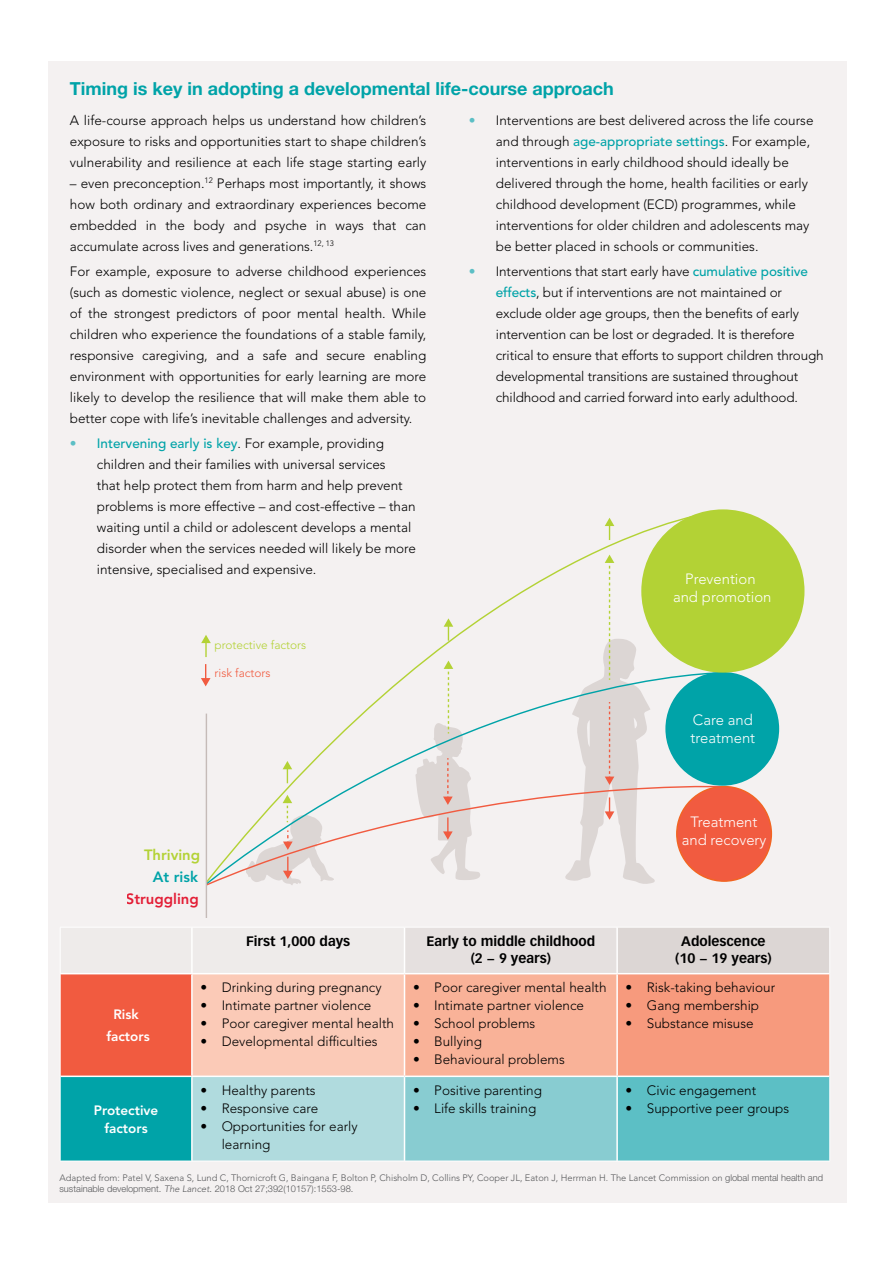
<style>
.page{position:relative;width:893px;height:1263px;background:#fff}
.page>*{position:absolute;margin:0;border:0;box-sizing:border-box;transform-origin:0 0}
.t1{font:700 18px "Helvetica Neue LT Std";color:#00a3a8}
.t2{font:300 14.85px/17.9px "Avenir LT Std";color:#fff;text-align:center}
.t3{font:800 14.85px "Avenir LT Std";color:#e31e36}
.t4{font:800 14.85px "Avenir LT Std";color:#b3d235}
.t5{font:800 14.85px "Avenir LT Std";color:#00a3a8}
.t6{font:300 13.5px/21px "Avenir LT Std";color:#000}
.t7{font:700 13.5px/16.5px "Vectora LH";color:#000;text-align:center}
.t8{font:800 13.5px/22.2px "Avenir LT Std";color:#fff;text-align:center}
.t9{font:300 11.85px "Avenir LT Std";color:#b3d235}
.t10{font:300 11.85px "Avenir LT Std";color:#f15b40}
.t11{font:300 9.3px "Avenir LT Std";color:#58595b}
.t12{font:300 9.3px "Helvetica Neue LT Std";color:#58595b}
.s1{color:#5cbfc5}
.s2{font-weight:500;color:#00a3a8}
.s3{font-family:"Helvetica Neue LT Std"}
.s4{font-family:"Avenir LT Std";font-style:italic}
</style>
<div class="page">
<div style="left:49px;top:61px;width:798px;height:1142px;background:#f4f1f1"></div>
<div style="left:677px;top:786px;width:94px;height:95px;background:#f15b40;border-radius:50%"></div>
<div style="left:666px;top:673px;width:112px;height:112px;background:#00a3a8;border-radius:50%"></div>
<div style="left:642px;top:511px;width:161px;height:160px;background:#b3d235;border-radius:50%"></div>
<svg style="left:205px;top:510px;width:515px;height:268px"></svg>
<svg style="left:205px;top:778px;width:517px;height:109px"></svg>
<svg style="left:283px;top:761px;width:9px;height:22px"></svg>
<svg style="left:444px;top:618px;width:9px;height:23px"></svg>
<svg style="left:605px;top:518px;width:9px;height:22px"></svg>
<svg style="left:565px;top:555px;width:90px;height:329px"></svg>
<svg style="left:415px;top:661px;width:65px;height:219px"></svg>
<svg style="left:246px;top:795px;width:88px;height:90px"></svg>
<hr style="left:206px;top:713px;width:1px;height:205px;background:#c5bbb8">
<svg style="left:201px;top:635px;width:10px;height:22px"></svg>
<svg style="left:201px;top:664px;width:9px;height:22px"></svg>
<div style="left:404px;top:927px;width:213px;height:47px;background:#e5e0df"></div>
<div style="left:617px;top:927px;width:213px;height:47px;background:#dcd6d4"></div>
<div style="left:60px;top:974px;width:132px;height:102px;background:#f15b40"></div>
<div style="left:192px;top:974px;width:212px;height:102px;background:#fbcab7"></div>
<div style="left:404px;top:974px;width:213px;height:102px;background:#f9b298"></div>
<div style="left:617px;top:974px;width:213px;height:102px;background:#f79a7d"></div>
<div style="left:60px;top:1076px;width:132px;height:85px;background:#00a3a8"></div>
<div style="left:192px;top:1076px;width:212px;height:85px;background:#b0dbde"></div>
<div style="left:404px;top:1076px;width:213px;height:85px;background:#88ccd1"></div>
<div style="left:617px;top:1076px;width:213px;height:85px;background:#5cbfc5"></div>
<hr style="left:60px;top:927px;width:132px;height:1px;background:#fff">
<hr style="left:60px;top:927px;width:1px;height:47px;background:#fff">
<hr style="left:192px;top:927px;width:212px;height:1px;background:#fff">
<hr style="left:404px;top:927px;width:213px;height:1px;background:#fff">
<hr style="left:617px;top:927px;width:213px;height:1px;background:#fff">
<hr style="left:829px;top:927px;width:1px;height:47px;background:#fff">
<hr style="left:60px;top:974px;width:1px;height:102px;background:#fff">
<hr style="left:829px;top:974px;width:1px;height:102px;background:#fff">
<hr style="left:60px;top:1076px;width:1px;height:85px;background:#fff">
<hr style="left:829px;top:1076px;width:1px;height:85px;background:#fff">
<hr style="left:60px;top:1161px;width:132px;height:1px;background:#fff">
<hr style="left:192px;top:1161px;width:212px;height:1px;background:#fff">
<hr style="left:404px;top:1161px;width:213px;height:1px;background:#fff">
<hr style="left:617px;top:1161px;width:213px;height:1px;background:#fff">
<hr style="left:191px;top:927px;width:2px;height:46px;background:#fff">
<hr style="left:404px;top:927px;width:1px;height:46px;background:#fff">
<hr style="left:616px;top:927px;width:2px;height:46px;background:#fff">
<hr style="left:60px;top:973px;width:132px;height:1px;background:#fff">
<hr style="left:192px;top:973px;width:212px;height:1px;background:#fff">
<hr style="left:191px;top:974px;width:2px;height:101px;background:#fff">
<hr style="left:404px;top:973px;width:213px;height:1px;background:#fff">
<hr style="left:404px;top:974px;width:1px;height:101px;background:#fff">
<hr style="left:617px;top:973px;width:212px;height:1px;background:#fff">
<hr style="left:616px;top:974px;width:2px;height:101px;background:#fff">
<hr style="left:60px;top:1075px;width:132px;height:2px;background:#fff">
<hr style="left:192px;top:1075px;width:212px;height:2px;background:#fff">
<hr style="left:191px;top:1077px;width:2px;height:84px;background:#fff">
<hr style="left:404px;top:1075px;width:213px;height:2px;background:#fff">
<hr style="left:404px;top:1077px;width:1px;height:84px;background:#fff">
<hr style="left:617px;top:1075px;width:212px;height:2px;background:#fff">
<hr style="left:616px;top:1077px;width:2px;height:84px;background:#fff">
<h1 class="t1" style="left:70px;top:78px;width:545px">Timing is key in adopting a developmental life-course approach</h1>
<p class="t6" style="left:70px;top:109px;width:358px;text-align:justify">A life-course approach helps us understand how children’s exposure to risks and opportunities start to shape children’s vulnerability and resilience at each life stage starting early</p>
<p class="t6" style="left:70px;top:172px;width:358px;text-align:justify">– even preconception.<sup>12</sup> Perhaps most importantly, it shows how both ordinary and extraordinary experiences become embedded in the body and psyche in ways that can accumulate across lives and generations.<sup>12,</sup> <sup>13</sup></p>
<p class="t6" style="left:70px;top:261px;width:358px;text-align:justify">For example, exposure to adverse childhood experiences (such as domestic violence, neglect or sexual abuse) is one of the strongest predictors of poor mental health. While children who experience the foundations of a stable family, responsive caregiving, and a safe and secure enabling environment with opportunities for early learning are more likely to develop the resilience that will make them able to better cope with life’s inevitable challenges and adversity.</p>
<p class="t6" style="left:97px;top:433px;width:321px;text-indent:-27px"><span class="s1">•</span> <span class="s2">Intervening early is key</span>. For example, providing children and their families with universal services<br>that help protect them from harm and help prevent problems is more effective – and cost-effective – than waiting until a child or adolescent develops a mental disorder when the services needed will likely be more intensive, specialised and expensive.</p>
<p class="t6" style="left:496px;top:110px;width:319px;text-indent:-27px"><span class="s1">•</span> Interventions are best delivered across the life course and through <span class="s2">age-appropriate settings</span>. For example, interventions in early childhood should ideally be delivered through the home, health facilities or early childhood development (ECD) programmes, while interventions for older children and adolescents may be better placed in schools or communities.</p>
<p class="t6" style="left:496px;top:261px;width:329px;text-indent:-27px"><span class="s1">•</span> Interventions that start early have <span class="s2">cumulative positive effects</span>, but if interventions are not maintained or exclude older age groups, then the benefits of early intervention can be lost or degraded. It is therefore critical to ensure that efforts to support children through developmental transitions are sustained throughout childhood and carried forward into early adulthood.</p>
<p class="t2" style="left:673px;top:570px;width:100px">Prevention and promotion</p>
<p class="t9" style="left:215px;top:638px;width:93px">protective factors</p>
<p class="t10" style="left:215px;top:665px;width:58px">risk factors</p>
<p class="t2" style="left:691px;top:711px;width:66px;text-align:left">Care and treatment</p>
<p class="t4" style="left:144px;top:846px;width:58px">Thriving</p>
<p class="t5" style="left:153px;top:868px;width:47px">At risk</p>
<p class="t3" style="left:126px;top:890px;width:74px">Struggling</p>
<p class="t2" style="left:682px;top:813px;width:86px">Treatment and recovery</p>
<p class="t7" style="left:246px;top:933px;width:106px">First 1,000 days</p>
<p class="t7" style="left:426px;top:933px;width:170px">Early to middle childhood (2 − 9 years)</p>
<p class="t7" style="left:675px;top:933px;width:98px">Adolescence (10 − 19 years)</p>
<p class="t8" style="left:106px;top:1003px;width:45px">Risk factors</p>
<p class="t8" style="left:94px;top:1101px;width:66px;line-height:18px">Protective factors</p>
<p class="t6" style="left:200px;top:977px;width:183px">• Drinking during pregnancy</p>
<p class="t6" style="left:200px;top:995px;width:173px">• Intimate partner violence</p>
<p class="t6" style="left:200px;top:1013px;width:195px">• Poor caregiver mental health</p>
<p class="t6" style="left:200px;top:1031px;width:179px">• Developmental difficulties</p>
<p class="t6" style="left:200px;top:1080px;width:117px">• Healthy parents</p>
<p class="t6" style="left:200px;top:1098px;width:119px">• Responsive care</p>
<p class="t6" style="left:222px;top:1117px;width:138px;line-height:18px;text-indent:-21px">• Opportunities for early learning</p>
<p class="t6" style="left:413px;top:977px;width:195px">• Poor caregiver mental health</p>
<p class="t6" style="left:413px;top:995px;width:173px">• Intimate partner violence</p>
<p class="t6" style="left:413px;top:1013px;width:124px">• School problems</p>
<p class="t6" style="left:413px;top:1031px;width:70px">• Bullying</p>
<p class="t6" style="left:413px;top:1049px;width:153px">• Behavioural problems</p>
<p class="t6" style="left:413px;top:1080px;width:131px">• Positive parenting</p>
<p class="t6" style="left:413px;top:1098px;width:125px">• Life skills training</p>
<p class="t6" style="left:626px;top:977px;width:151px">• Risk-taking behaviour</p>
<p class="t6" style="left:626px;top:995px;width:135px">• Gang membership</p>
<p class="t6" style="left:626px;top:1013px;width:130px">• Substance misuse</p>
<p class="t6" style="left:626px;top:1080px;width:132px">• Civic engagement</p>
<p class="t6" style="left:626px;top:1098px;width:165px">• Supportive peer groups</p>
<p class="t11" style="left:60px;top:1172px;width:765px">Adapted from: Patel V, Saxena S, Lund C, Thornicroft G, Baingana F, Bolton P, Chisholm D, Collins PY, Cooper JL, Eaton J, Herrman H. The Lancet Commission on <span class="s3">global mental health and</span></p>
<p class="t12" style="left:60px;top:1183px;width:295px">sustainable development. <span class="s4">The Lancet</span>. 2018 Oct 27;392(10157):1553-98.</p>
</div>
